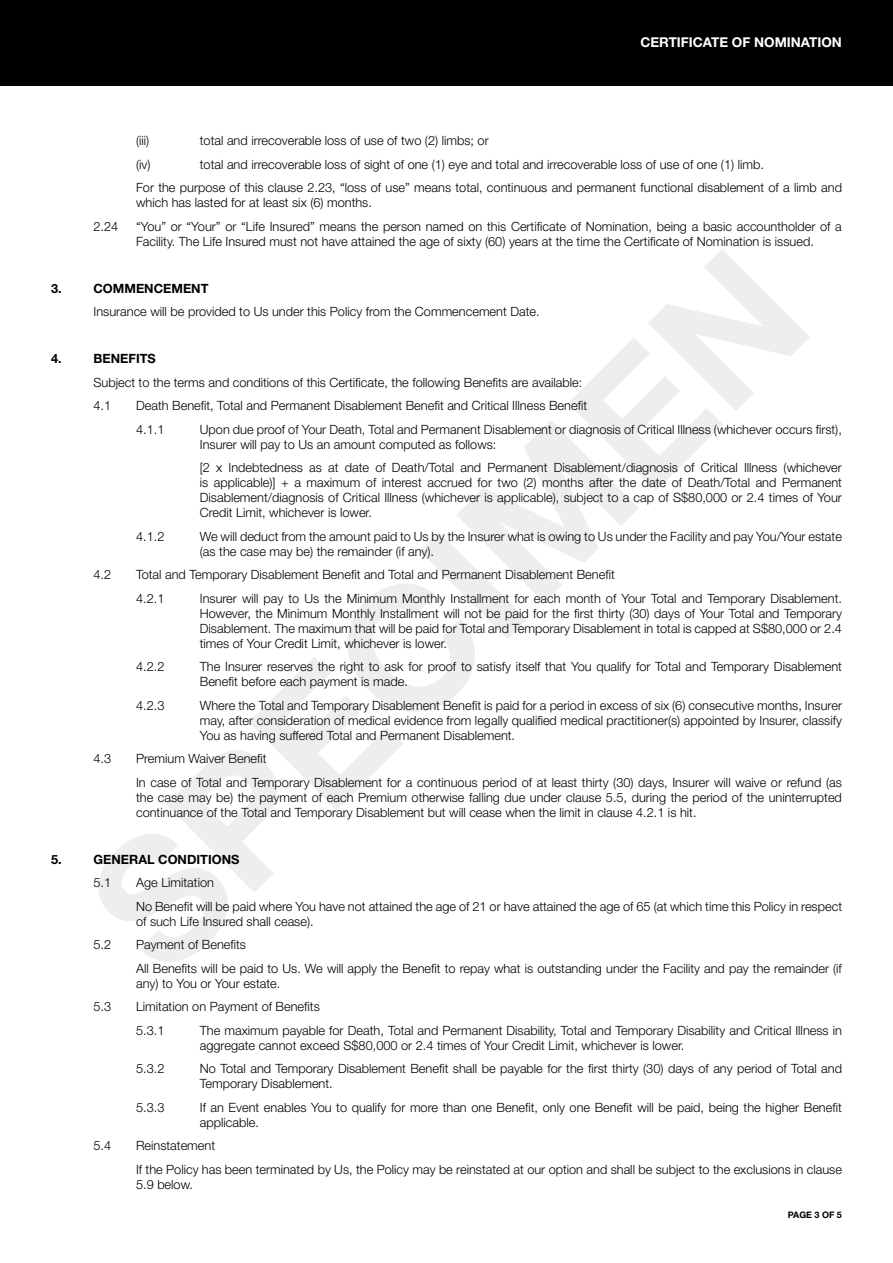
<style>
.page{position:relative;width:893px;height:1263px;background:#fff}
.page>*{position:absolute;margin:0;border:0;box-sizing:border-box;transform-origin:0 0}
.t1{font:700 13.5px "Helvetica Neue LT Std";color:#fff}
.t2{font:300 12.75px/15px "Helvetica Neue LT Std";color:#000}
.t3{font:700 12.75px "Helvetica Neue LT Std";color:#000}
.t4{font:700 9px "Helvetica Neue LT Std";color:#000}
</style>
<div class="page">
<div style="left:0;top:0;width:893px;height:85px;background:#000"></div>
<svg style="left:98px;top:249px;width:712px;height:713px"></svg>
<p class="t1" style="left:640px;top:34px;width:203px">CERTIFICATE OF NOMINATION</p>
<p class="t2" style="left:136px;top:133px;width:15px">(iii)</p>
<p class="t2" style="left:200px;top:133px;width:290px">total and irrecoverable loss of use of two (2) limbs; or</p>
<p class="t2" style="left:136px;top:156px;width:16px">(iv)</p>
<p class="t2" style="left:136px;top:152px;width:707px;line-height:23.5px;text-indent:64px">total and irrecoverable loss of sight of one (1) eye and total and irrecoverable loss of use of one (1) limb.<br>For the purpose of this clause 2.23, “loss of use” means total, continuous and permanent functional disablement of a limb and</p>
<p class="t2" style="left:136px;top:195px;width:237px">which has lasted for at least six (6) months.</p>
<p class="t2" style="left:94px;top:218px;width:26px">2.24</p>
<p class="t2" style="left:136px;top:218px;width:707px">“You” or “Your” or “Life Insured” means the person named on this Certificate of Nomination, being a basic accountholder of a<br>Facility. The Life Insured must not have attained the age of sixty (60) years at the time the Certificate of Nomination is issued.</p>
<p class="t3" style="left:51px;top:280px;width:12px">3.</p>
<p class="t3" style="left:94px;top:280px;width:116px">COMMENCEMENT</p>
<p class="t2" style="left:94px;top:304px;width:448px">Insurance will be provided to Us under this Policy from the Commencement Date.</p>
<p class="t3" style="left:51px;top:351px;width:12px">4.</p>
<p class="t3" style="left:94px;top:351px;width:64px">BENEFITS</p>
<p class="t2" style="left:94px;top:370px;width:490px;line-height:23.5px">Subject to the terms and conditions of this Certificate, the following Benefits are available:<br>4.1</p>
<p class="t2" style="left:136px;top:394px;width:453px;line-height:23.5px">Death Benefit, Total and Permanent Disablement Benefit and Critical Illness Benefit<br>4.1.1</p>
<p class="t2" style="left:200px;top:421px;width:643px">Upon due proof of Your Death, Total and Permanent Disablement or diagnosis of Critical Illness (whichever occurs first),<br>Insurer will pay to Us an amount computed as follows:</p>
<p class="t2" style="left:200px;top:460px;width:644px;text-align:justify">[2 x Indebtedness as at date of Death/Total and Permanent Disablement/diagnosis of Critical Illness (whichever is applicable)] + a maximum of interest accrued for two (2) months after the date of Death/Total and Permanent Disablement/diagnosis of Critical Illness (whichever is applicable), subject to a cap of S$80,000 or 2.4 times of Your Credit Limit, whichever is lower.</p>
<p class="t2" style="left:136px;top:528px;width:30px">4.1.2</p>
<p class="t2" style="left:200px;top:528px;width:644px">We will deduct from the amount paid to Us by the Insurer what is owing to Us under the Facility and pay You/Your estate (as the case may be) the remainder (if any).</p>
<p class="t2" style="left:94px;top:567px;width:19px">4.2</p>
<p class="t2" style="left:136px;top:563px;width:480px;line-height:23.5px">Total and Temporary Disablement Benefit and Total and Permanent Disablement Benefit<br>4.2.1</p>
<p class="t2" style="left:200px;top:590px;width:644px;text-align:justify">Insurer will pay to Us the Minimum Monthly Installment for each month of Your Total and Temporary Disablement.<br>However, the Minimum Monthly Installment will not be paid for the first thirty (30) days of Your Total and Temporary Disablement. The maximum that will be paid for Total and Temporary Disablement in total is capped at S$80,000 or 2.4 times of Your Credit Limit, whichever is lower.</p>
<p class="t2" style="left:136px;top:659px;width:30px">4.2.2</p>
<p class="t2" style="left:200px;top:659px;width:644px">The Insurer reserves the right to ask for proof to satisfy itself that You qualify for Total and Temporary Disablement<br>Benefit before each payment is made.</p>
<p class="t2" style="left:136px;top:697px;width:30px">4.2.3</p>
<p class="t2" style="left:200px;top:697px;width:644px;text-align:justify">Where the Total and Temporary Disablement Benefit is paid for a period in excess of six (6) consecutive months, Insurer may, after consideration of medical evidence from legally qualified medical practitioner(s) appointed by Insurer, classify You as having suffered Total and Permanent Disablement.</p>
<p class="t2" style="left:94px;top:751px;width:19px">4.3</p>
<p class="t2" style="left:136px;top:747px;width:707px;line-height:23.5px">Premium Waiver Benefit<br>In case of Total and Temporary Disablement for a continuous period of at least thirty (30) days, Insurer will waive or refund (as</p>
<p class="t2" style="left:136px;top:789px;width:707px">the case may be) the payment of each Premium otherwise falling due under clause 5.5, during the period of the uninterrupted continuance of the Total and Temporary Disablement but will cease when the limit in clause 4.2.1 is hit.</p>
<p class="t3" style="left:51px;top:851px;width:12px">5.</p>
<p class="t3" style="left:94px;top:851px;width:147px">GENERAL CONDITIONS</p>
<p class="t2" style="left:94px;top:875px;width:19px">5.1</p>
<p class="t2" style="left:136px;top:871px;width:707px;line-height:23.5px">Age Limitation<br>No Benefit will be paid where You have not attained the age of 21 or have attained the age of 65 (at which time this Policy in respect</p>
<p class="t2" style="left:136px;top:913px;width:179px">of such Life Insured shall cease).</p>
<p class="t2" style="left:94px;top:937px;width:19px">5.2</p>
<p class="t2" style="left:136px;top:932px;width:707px;line-height:23.5px">Payment of Benefits<br>All Benefits will be paid to Us. We will apply the Benefit to repay what is outstanding under the Facility and pay the remainder (if</p>
<p class="t2" style="left:136px;top:975px;width:146px">any) to You or Your estate.</p>
<p class="t2" style="left:94px;top:999px;width:19px">5.3</p>
<p class="t2" style="left:136px;top:994px;width:185px;line-height:23.5px">Limitation on Payment of Benefits<br>5.3.1</p>
<p class="t2" style="left:200px;top:1022px;width:644px">The maximum payable for Death, Total and Permanent Disability, Total and Temporary Disability and Critical Illness in aggregate cannot exceed S$80,000 or 2.4 times of Your Credit Limit, whichever is lower.</p>
<p class="t2" style="left:136px;top:1061px;width:30px">5.3.2</p>
<p class="t2" style="left:200px;top:1061px;width:644px">No Total and Temporary Disablement Benefit shall be payable for the first thirty (30) days of any period of Total and<br>Temporary Disablement.</p>
<p class="t2" style="left:136px;top:1099px;width:30px">5.3.3</p>
<p class="t2" style="left:200px;top:1099px;width:643px">If an Event enables You to qualify for more than one Benefit, only one Benefit will be paid, being the higher Benefit applicable.</p>
<p class="t2" style="left:94px;top:1138px;width:19px">5.4</p>
<p class="t2" style="left:136px;top:1133px;width:707px;line-height:23.5px">Reinstatement<br>If the Policy has been terminated by Us, the Policy may be reinstated at our option and shall be subject to the exclusions in clause</p>
<p class="t2" style="left:136px;top:1176px;width:58px">5.9 below.</p>
<p class="t4" style="left:788px;top:1209px;width:56px">PAGE 3 OF 5</p>
</div>
